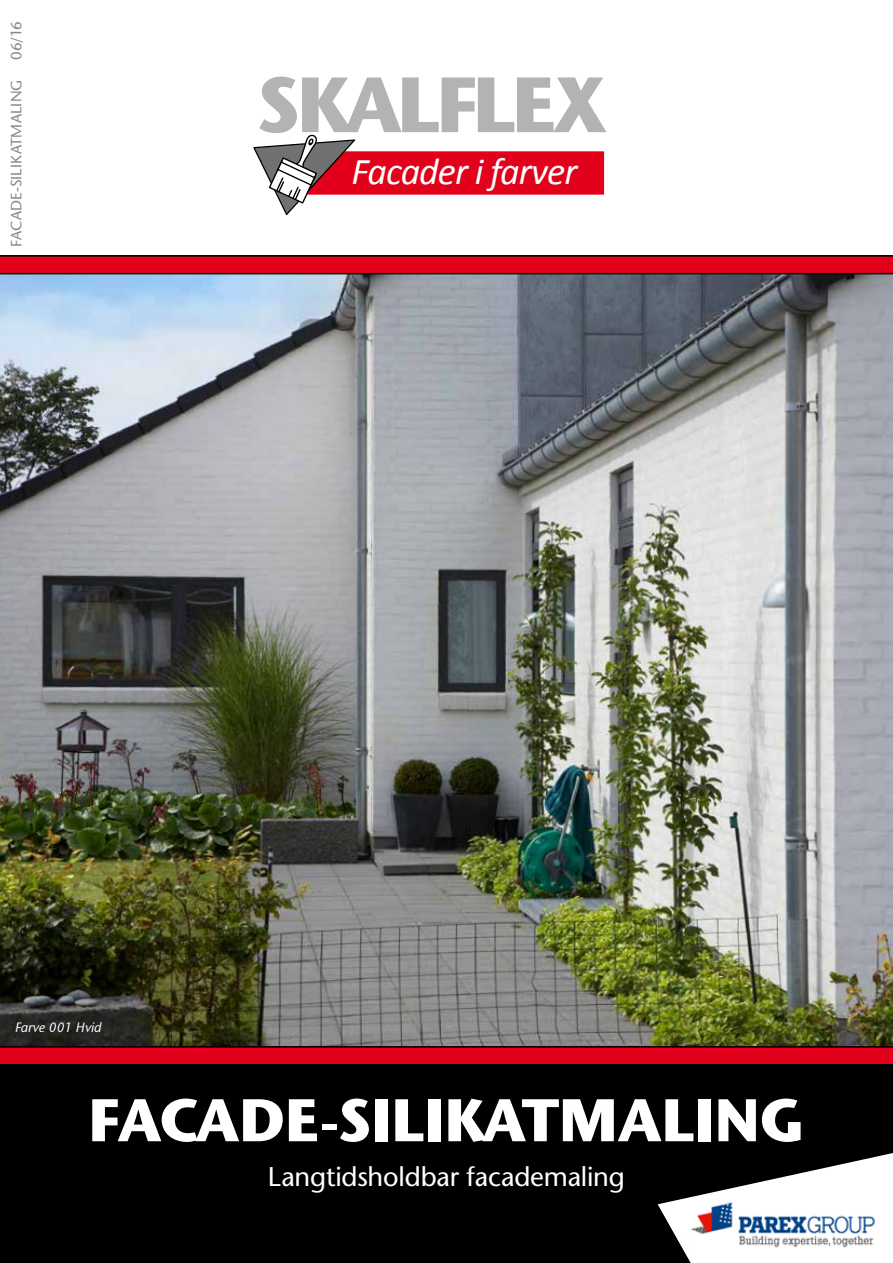
<style>
.page{position:relative;width:893px;height:1263px;background:#fff}
.page>*{position:absolute;margin:0;border:0;box-sizing:border-box;transform-origin:0 0}
.t1{font:700 60px "Stone Sans";color:#fff}
.t2{font:italic 37.95px "Calibri";letter-spacing:-.025em;color:#fff}
.t3{font:27px "Stone Sans";letter-spacing:-.005em;color:#fff}
.t4{font:15px "Stone Sans";letter-spacing:.01em;color:#87888a}
.t5{font:italic 13.5px "Stone Sans";color:#fff}
</style>
<div class="page">
<img style="left:0;top:274px;width:893px;height:772px">
<div style="left:0;top:1063px;width:893px;height:200px;background:#000"></div>
<div style="left:0;top:256px;width:893px;height:17px;background:#e2001a"></div>
<div style="left:0;top:1047px;width:893px;height:17px;background:#e2001a"></div>
<hr style="left:0;top:255px;width:893px;height:2px;background:#000">
<hr style="left:0;top:1046px;width:893px;height:1px;background:#000">
<hr style="left:0;top:273px;width:893px;height:1px;background:#000">
<svg style="left:658px;top:1153px;width:235px;height:110px"></svg>
<img style="left:686px;top:1200px;width:193px;height:63px">
<svg style="left:253px;top:77px;width:353px;height:138px"></svg>
<p class="t4" style="left:7px;top:60px;width:40px;rotate:-90deg">06/16</p>
<p class="t4" style="left:7px;top:247px;width:169px;rotate:-90deg">FACADE-SILIKATMALING</p>
<h2 class="t2" style="left:352px;top:146px;width:227px">Facader i farver</h2>
<p class="t5" style="left:15px;top:1018px;width:88px">Farve 001 Hvid</p>
<h1 class="t1" style="left:89px;top:1082px;width:717px">FACADE-SILIKATMALING</h1>
<p class="t3" style="left:268px;top:1160px;width:358px">Langtidsholdbar facademaling</p>
</div>
